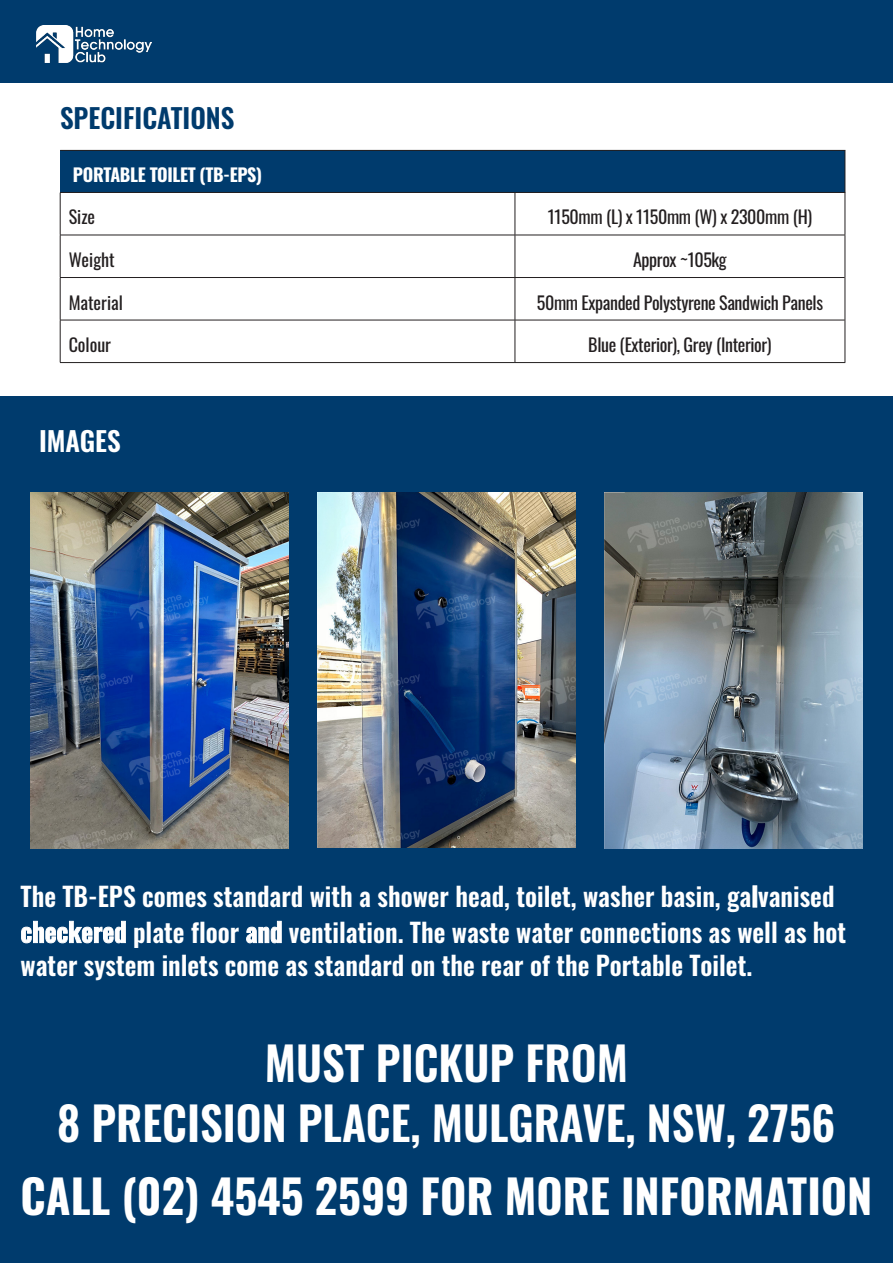
<style>
.page{position:relative;width:893px;height:1263px;background:#fff}
.page>*{position:absolute;margin:0;border:0;box-sizing:border-box;transform-origin:0 0}
.t1{font:600 46.35px/60px "Oswald";color:#fff;text-align:center}
.t2{font:700 46.35px "Oswald";color:#fff}
.t3{font:600 27px "Oswald";color:#003b6d}
.t4{font:600 27px "Oswald";color:#fff}
.t5{font:600 26.25px/34.3px "Oswald";color:#fff}
.t6{font:18px "Oswald";letter-spacing:-.02em;color:#231f20}
.t7{font:700 18px "Oswald";letter-spacing:-.02em;color:#fff}
.t8{font:18px "Oswald";color:#231f20}
</style>
<div class="page">
<div style="left:0;top:396px;width:893px;height:867px;background:#003b6d"></div>
<div style="left:0;top:0;width:893px;height:82px;background:#003b6d"></div>
<img style="left:36px;top:26px;width:115px;height:36px">
<div style="left:60px;top:150px;width:785px;height:42px;background:#003b6d"></div>
<hr style="left:60px;top:150px;width:455px;height:1px;background:#231f20">
<hr style="left:515px;top:150px;width:330px;height:1px;background:#231f20">
<hr style="left:515px;top:235px;width:330px;height:1px;background:#231f20">
<hr style="left:844px;top:151px;width:1px;height:41px;background:#231f20">
<hr style="left:60px;top:235px;width:455px;height:1px;background:#231f20">
<hr style="left:60px;top:192px;width:455px;height:1px;background:#231f20">
<hr style="left:60px;top:193px;width:1px;height:42px;background:#231f20">
<hr style="left:515px;top:192px;width:330px;height:1px;background:#231f20">
<hr style="left:515px;top:193px;width:1px;height:42px;background:#231f20">
<hr style="left:845px;top:193px;width:1px;height:42px;background:#231f20">
<hr style="left:60px;top:235px;width:1px;height:42px;background:#231f20">
<hr style="left:515px;top:235px;width:1px;height:42px;background:#231f20">
<hr style="left:60px;top:278px;width:1px;height:42px;background:#231f20">
<hr style="left:515px;top:278px;width:1px;height:42px;background:#231f20">
<hr style="left:60px;top:320px;width:1px;height:42px;background:#231f20">
<hr style="left:515px;top:320px;width:1px;height:42px;background:#231f20">
<hr style="left:845px;top:235px;width:1px;height:42px;background:#231f20">
<hr style="left:845px;top:277px;width:1px;height:43px;background:#231f20">
<hr style="left:845px;top:320px;width:1px;height:42px;background:#231f20">
<hr style="left:60px;top:277px;width:455px;height:1px;background:#231f20">
<hr style="left:515px;top:277px;width:330px;height:1px;background:#231f20">
<hr style="left:60px;top:320px;width:455px;height:1px;background:#231f20">
<hr style="left:515px;top:320px;width:330px;height:1px;background:#231f20">
<hr style="left:60px;top:362px;width:455px;height:1px;background:#231f20">
<hr style="left:515px;top:362px;width:330px;height:1px;background:#231f20">
<img style="left:604px;top:492px;width:259px;height:356px">
<img style="left:30px;top:492px;width:259px;height:356px">
<img style="left:318px;top:492px;width:257px;height:355px">
<p class="t3" style="left:60px;top:104px;width:176px">SPECIFICATIONS</p>
<p class="t7" style="left:73px;top:165px;width:191px">PORTABLE TOILET (TB-EPS)</p>
<p class="t6" style="left:69px;top:201px;width:28px">Size</p>
<p class="t6" style="left:548px;top:201px;width:266px">1150mm (L) x 1150mm (W) x 2300mm (H)</p>
<p class="t6" style="left:69px;top:244px;width:48px">Weight</p>
<p class="t6" style="left:633px;top:244px;width:95px">Approx ~105kg</p>
<p class="t8" style="left:69px;top:286px;width:56px">Material</p>
<p class="t6" style="left:537px;top:286px;width:288px">50mm Expanded Polystyrene Sandwich Panels</p>
<p class="t6" style="left:69px;top:329px;width:44px">Colour</p>
<p class="t6" style="left:588px;top:329px;width:185px">Blue (Exterior), Grey (Interior)</p>
<p class="t4" style="left:39px;top:427px;width:83px">IMAGES</p>
<p class="t5" style="left:21px;top:881px;width:827px">The TB-EPS comes standard with a shower head, toilet, washer basin, galvanised checkered plate floor and ventilation. The waste water connections as well as hot water system inlets come as standard on the rear of the Portable Toilet.</p>
<p class="t1" style="left:57px;top:1036px;width:780px">MUST PICKUP FROM<br>8 PRECISION PLACE, MULGRAVE, NSW, 2756</p>
<p class="t2" style="left:21px;top:1172px;width:853px">CALL (02) 4545 2599 FOR MORE INFORMATION</p>
</div>
